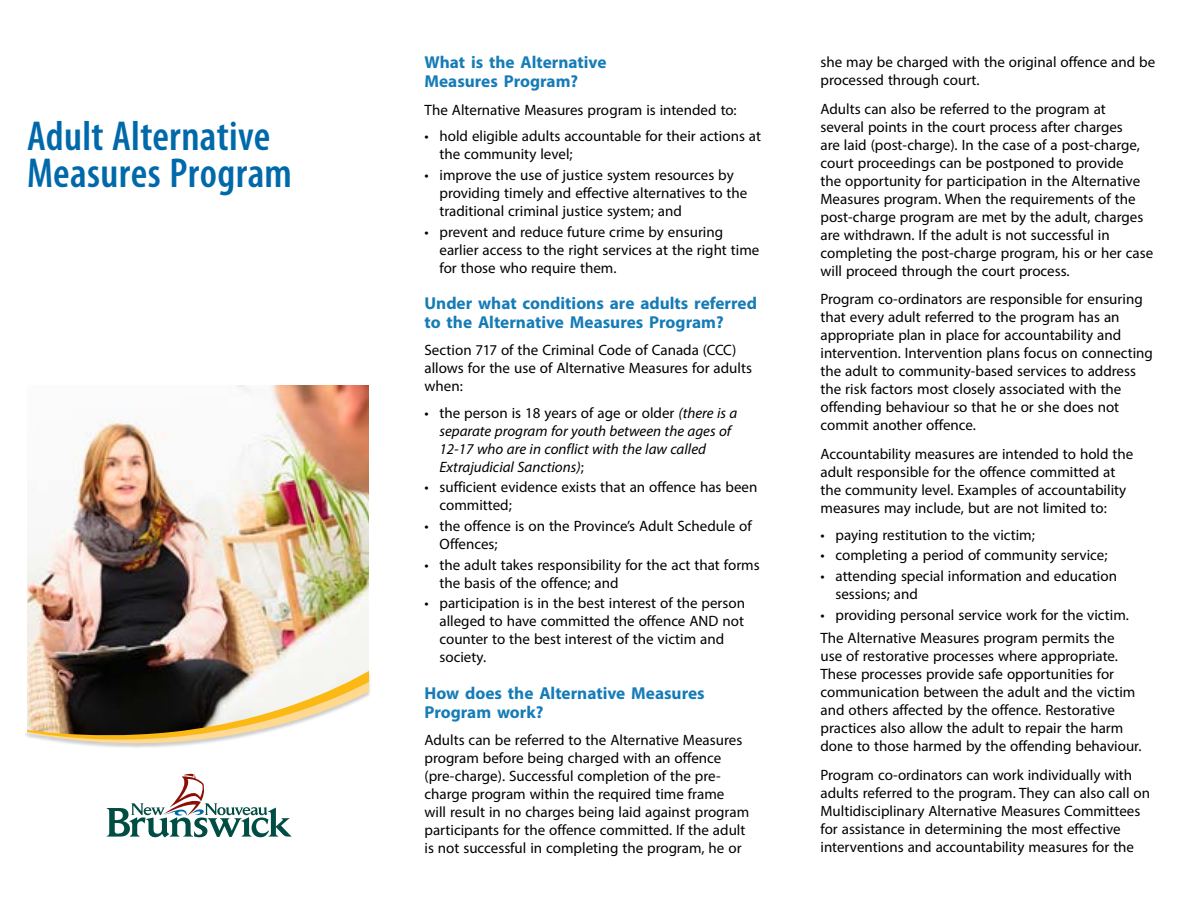
<style>
.page{position:relative;width:1188px;height:918px;background:#fff}
.page>*{position:absolute;margin:0;border:0;box-sizing:border-box;transform-origin:0 0}
.t1{font:600 condensed 42px/37.5px "Myriad Pro";letter-spacing:.01em;color:#0069aa}
.Headings{font:700 17.25px/19px "Myriad Pro";color:#157cb7}
.Text{font:15px/18px "Myriad Pro";color:#000}
.t2{font:italic 15px/18px "Myriad Pro";color:#000}
.s1{font-style:normal}
</style>
<div class="page">
<img style="left:27px;top:385px;width:342px;height:286px">
<svg style="left:27px;top:671px;width:342px;height:76px"></svg>
<svg style="left:107px;top:774px;width:184px;height:63px"></svg>
<p class="t1" style="left:27px;top:118px;width:267px">Adult Alternative<br>Measures Program</p>
<p class="Headings" style="left:424px;top:53px;width:184px">What is the Alternative<br>Measures Program?</p>
<p class="Text" style="left:424px;top:100px;width:314px">The Alternative Measures program is intended to:</p>
<p class="Text" style="left:440px;top:127px;width:323px;text-indent:-15px">• hold eligible adults accountable for their actions at the community level;</p>
<p class="Text" style="left:440px;top:166px;width:309px;text-indent:-15px">• improve the use of justice system resources by providing timely and effective alternatives to the traditional criminal justice system; and</p>
<p class="Text" style="left:440px;top:222px;width:321px;text-indent:-15px">• prevent and reduce future crime by ensuring earlier access to the right services at the right time for those who require them.</p>
<p class="Headings" style="left:424px;top:293px;width:334px">Under what conditions are adults referred to the Alternative Measures Program?</p>
<p class="Text" style="left:424px;top:341px;width:329px">Section 717 of the Criminal Code of Canada (CCC) allows for the use of Alternative Measures for adults when:</p>
<p class="t2" style="left:440px;top:403px;width:299px;text-indent:-15px"><span class="s1">• the person is 18 years of age or older</span> (there is a separate program for youth between the ages of 12-17 who are in conflict with the law called Extrajudicial Sanctions)<span class="s1">;</span></p>
<p class="Text" style="left:440px;top:478px;width:319px;text-indent:-15px">• sufficient evidence exists that an offence has been committed;</p>
<p class="Text" style="left:440px;top:517px;width:314px;text-indent:-15px">• the offence is on the Province’s Adult Schedule of<br>Offences;</p>
<p class="Text" style="left:440px;top:556px;width:322px;text-indent:-15px">• the adult takes responsibility for the act that forms the basis of the offence; and</p>
<p class="Text" style="left:440px;top:594px;width:307px;text-indent:-15px">• participation is in the best interest of the person alleged to have committed the offence AND not counter to the best interest of the victim and society.</p>
<p class="Headings" style="left:424px;top:683px;width:282px">How does the Alternative Measures<br>Program work?</p>
<p class="Text" style="left:424px;top:731px;width:326px">Adults can be referred to the Alternative Measures program before being charged with an offence (pre-charge). Successful completion of the pre&shy;charge program within the required time frame will result in no charges being laid against program participants for the offence committed. If the adult is not successful in completing the program, he or</p>
<p class="Text" style="left:820px;top:52px;width:336px">she may be charged with the original offence and be processed through court.</p>
<p class="Text" style="left:820px;top:99px;width:334px">Adults can also be referred to the program at<br>several points in the court process after charges<br>are laid (post-charge). In the case of a post-charge, court proceedings can be postponed to provide<br>the opportunity for participation in the Alternative Measures program. When the requirements of the post-charge program are met by the adult, charges are withdrawn. If the adult is not successful in completing the post-charge program, his or her case will proceed through the court process.</p>
<p class="Text" style="left:820px;top:290px;width:334px">Program co-ordinators are responsible for ensuring that every adult referred to the program has an appropriate plan in place for accountability and intervention. Intervention plans focus on connecting the adult to community-based services to address the risk factors most closely associated with the offending behaviour so that he or she does not commit another offence.</p>
<p class="Text" style="left:820px;top:445px;width:314px">Accountability measures are intended to hold the adult responsible for the offence committed at the community level. Examples of accountability measures may include, but are not limited to:</p>
<p class="Text" style="left:820px;top:526px;width:216px">• paying restitution to the victim;</p>
<p class="Text" style="left:820px;top:546px;width:288px">• completing a period of community service;</p>
<p class="Text" style="left:836px;top:567px;width:283px;text-indent:-15px">• attending special information and education sessions; and</p>
<p class="Text" style="left:820px;top:606px;width:310px">• providing personal service work for the victim.</p>
<p class="Text" style="left:820px;top:628px;width:322px">The Alternative Measures program permits the<br>use of restorative processes where appropriate.<br>These processes provide safe opportunities for communication between the adult and the victim and others affected by the offence. Restorative practices also allow the adult to repair the harm done to those harmed by the offending behaviour.</p>
<p class="Text" style="left:820px;top:765px;width:331px">Program co-ordinators can work individually with adults referred to the program. They can also call on Multidisciplinary Alternative Measures Committees for assistance in determining the most effective interventions and accountability measures for the</p>
</div>
